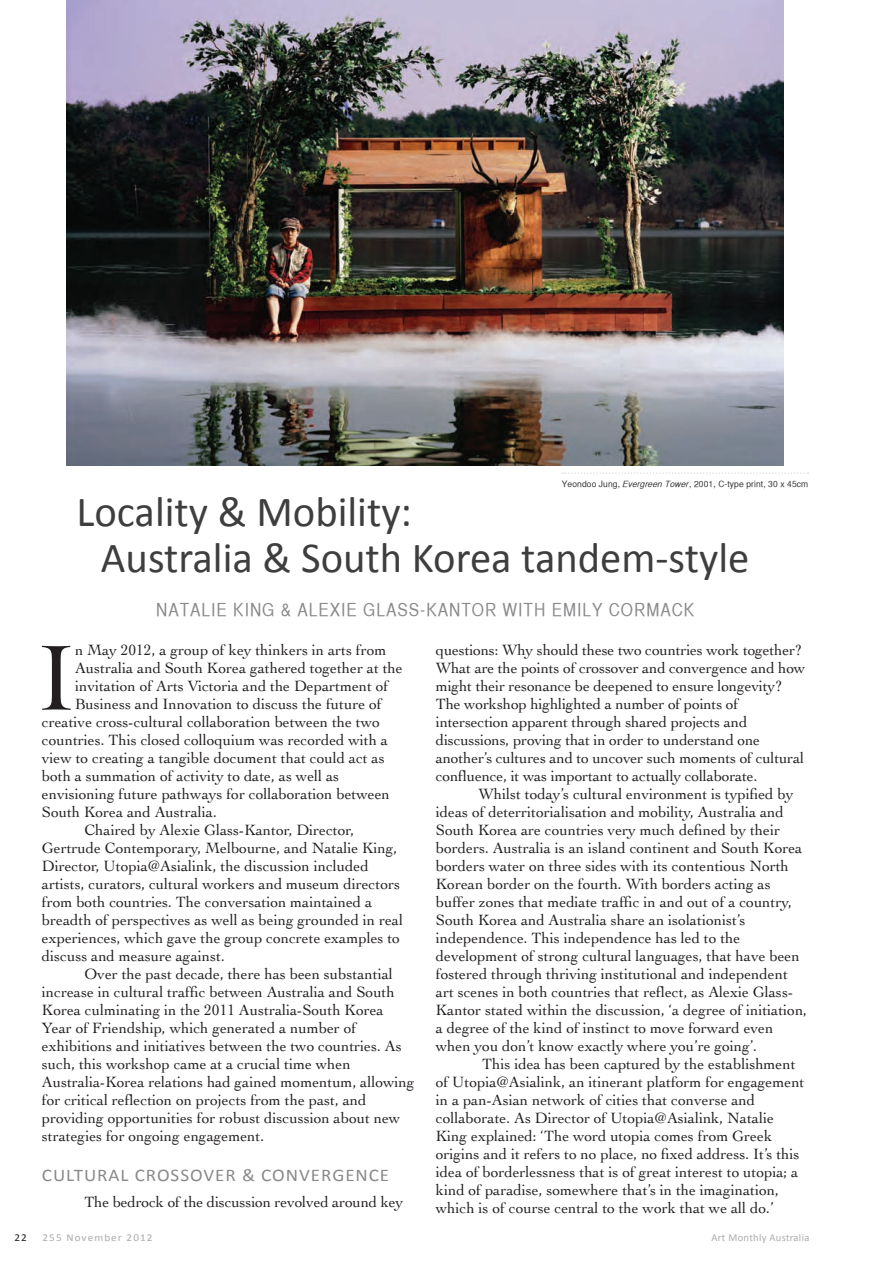
<style>
.page{position:relative;width:893px;height:1263px;background:#fff}
.page>*{position:absolute;margin:0;border:0;box-sizing:border-box;transform-origin:0 0}
.t1{font:97.35px "Cochin";color:#231f20}
.t2{font:43.05px/46.5px "Calibri";color:#3e3e3f}
.t3{font:17.85px "Helvetica CY Plain";letter-spacing:.05em;color:#8b898c;scale:1.07 1}
.t4{font:17.85px "Calibri";color:#8b898c;scale:1.07 1}
.t5{font:15.6px/18px "Cochin";color:#231f20}
.t6{font:10.5px "Calibri";letter-spacing:.03em;color:#aaabaf}
.t7{font:10.5px "Calibri";letter-spacing:.1em;color:#aaabaf;scale:1.06 1}
.t8{font:10.5px "Calibri";color:#231f20;scale:1.06 1}
.t9{font:8.7px "Helvetica CY Plain";letter-spacing:.01em;color:#313232;scale:1.19 1}
.s1{font-family:"Helvetica CY Oblique"}
</style>
<div class="page">
<img style="left:67px;top:0;width:717px;height:466px">
<svg style="left:563px;top:472px;width:245px;height:2px"></svg>
<p class="t9" style="left:562px;top:479px;width:209px">YEONDOO JUNG, <span class="s1">Evergreen Tower</span>, 2001, C-TYPE PRINT, 30 X 45CM</p>
<h2 class="t2" style="left:101px;top:486px;width:650px;text-indent:-24px">Locality &amp; Mobility:<br>Australia &amp; South Korea tandem-style</h2>
<p class="t3" style="left:156px;top:599px;width:22px">NATALIE</p>
<p class="t3" style="left:233px;top:599px;width:21px">KING</p>
<p class="t3" style="left:281px;top:599px;width:100px">&amp; ALEXIE GLASS</p>
<p class="t3" style="left:420px;top:599px;width:29px">-KANTOR</p>
<p class="t3" style="left:503px;top:599px;width:11px">WITH</p>
<p class="t3" style="left:552px;top:599px;width:21px">EMILY</p>
<p class="t3" style="left:609px;top:599px;width:24px">CORMACK</p>
<p class="t5" style="left:436px;top:641px;width:371px">questions: Why should these two countries work together?<br>What are the points of crossover and convergence and how might their resonance be deepened to ensure longevity?<br>The workshop highlighted a number of points of intersection apparent through shared projects and discussions, proving that in order to understand one another’s cultures and to uncover such moments of cultural confluence, it was important to actually collaborate.</p>
<p class="t5" style="left:436px;top:784px;width:373px;text-indent:43px">Whilst today’s cultural environment is typified by ideas of deterritorialisation and mobility, Australia and South Korea are countries very much defined by their borders. Australia is an island continent and South Korea borders water on three sides with its contentious North Korean border on the fourth. With borders acting as buffer zones that mediate traffic in and out of a country, South Korea and Australia share an isolationist’s independence. This independence has led to the development of strong cultural languages, that have been fostered through thriving institutional and independent art scenes in both countries that reflect, as Alexie Glass-Kantor stated within the discussion, ‘a degree of initiation, a degree of the kind of instinct to move forward even when you don’t know exactly where you’re going’.</p>
<p class="t5" style="left:436px;top:1054px;width:370px;text-indent:46px">This idea has been captured by the establishment of Utopia@Asialink, an itinerant platform for engagement in a pan-Asian network of cities that converse and collaborate. As Director of Utopia@Asialink, Natalie King explained: ‘The word utopia comes from Greek origins and it refers to no place, no fixed address. It’s this idea of borderlessness that is of great interest to utopia; a kind of paradise, somewhere that’s in the imagination, which is of course central to the work that we all do.’</p>
<h1 class="t1" style="left:38px;top:622px;width:39px">I</h1>
<p class="t5" style="left:75px;top:641px;width:313px">n May 2012, a group of key thinkers in arts from</p>
<p class="t5" style="left:75px;top:659px;width:329px">Australia and South Korea gathered together at the</p>
<p class="t5" style="left:75px;top:677px;width:315px">invitation of Arts Victoria and the Department of</p>
<p class="t5" style="left:75px;top:695px;width:308px">Business and Innovation to discuss the future of</p>
<p class="t5" style="left:42px;top:713px;width:339px">creative cross-cultural collaboration between the two</p>
<p class="t5" style="left:42px;top:731px;width:348px">countries. This closed colloquium was recorded with a</p>
<p class="t5" style="left:42px;top:749px;width:344px">view to creating a tangible document that could act as</p>
<p class="t5" style="left:42px;top:767px;width:299px">both a summation of activity to date, as well as</p>
<p class="t5" style="left:42px;top:785px;width:349px">envisioning future pathways for collaboration between</p>
<p class="t5" style="left:42px;top:803px;width:176px">South Korea and Australia.</p>
<p class="t5" style="left:84px;top:821px;width:271px">Chaired by Alexie Glass-Kantor, Director,</p>
<p class="t5" style="left:42px;top:839px;width:357px">Gertrude Contemporary, Melbourne, and Natalie King,</p>
<p class="t5" style="left:42px;top:857px;width:328px">Director, Utopia@Asialink, the discussion included</p>
<p class="t5" style="left:42px;top:875px;width:360px">artists, curators, cultural workers and museum directors</p>
<p class="t5" style="left:42px;top:893px;width:332px">from both countries. The conversation maintained a</p>
<p class="t5" style="left:42px;top:911px;width:363px">breadth of perspectives as well as being grounded in real</p>
<p class="t5" style="left:42px;top:929px;width:360px">experiences, which gave the group concrete examples to</p>
<p class="t5" style="left:42px;top:947px;width:184px">discuss and measure against.</p>
<p class="t5" style="left:84px;top:965px;width:310px">Over the past decade, there has been substantial</p>
<p class="t5" style="left:42px;top:983px;width:354px">increase in cultural traffic between Australia and South</p>
<p class="t5" style="left:42px;top:1001px;width:343px">Korea culminating in the 2011 Australia-South Korea</p>
<p class="t5" style="left:42px;top:1019px;width:316px">Year of Friendship, which generated a number of</p>
<p class="t5" style="left:42px;top:1037px;width:361px">exhibitions and initiatives between the two countries. As</p>
<p class="t5" style="left:42px;top:1055px;width:310px">such, this workshop came at a crucial time when</p>
<p class="t5" style="left:42px;top:1073px;width:374px">Australia-Korea relations had gained momentum, allowing</p>
<p class="t5" style="left:42px;top:1091px;width:326px">for critical reflection on projects from the past, and</p>
<p class="t5" style="left:42px;top:1109px;width:360px">providing opportunities for robust discussion about new</p>
<p class="t5" style="left:42px;top:1127px;width:224px">strategies for ongoing engagement.</p>
<p class="t4" style="left:42px;top:1164px;width:22px">Cultural</p>
<p class="t4" style="left:135px;top:1164px;width:22px">Crossover</p>
<p class="t4" style="left:242px;top:1164px;width:32px">&amp; Convergence</p>
<p class="t5" style="left:84px;top:1193px;width:320px">The bedrock of the discussion revolved around key</p>
<p class="t8" style="left:15px;top:1231px;width:13px">22</p>
<p class="t7" style="left:43px;top:1231px;width:105px">255 November 2012</p>
<p class="t6" style="left:712px;top:1231px;width:99px">Art Monthly Australia</p>
</div>
